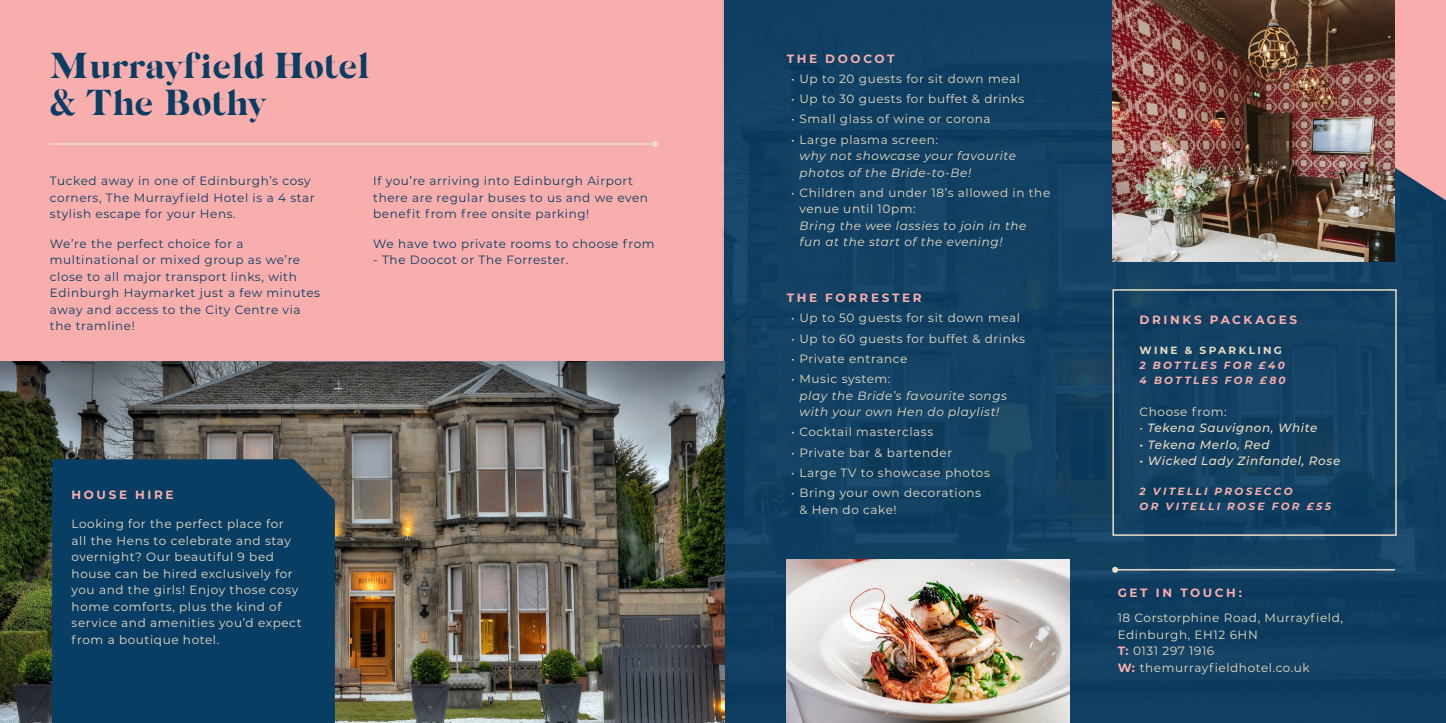
<style>
.page{position:relative;width:1446px;height:723px;background:#f8aeac}
.page>*{position:absolute;margin:0;border:0;box-sizing:border-box;transform-origin:0 0}
.Body_Copy{font:900 36px/37.5px "Silk Serif";color:#083d64}
.Body_Copy-2{font:12px/16.5px "Montserrat";letter-spacing:.05em;color:#eaddc4}
.Body_Copy-3{font:12px/16.5px "Montserrat";letter-spacing:.05em;color:#083d64}
.t1{font:italic 12px/16.5px "Montserrat";letter-spacing:.05em;color:#eaddc4}
.Body_Copy-4{font:italic 500 12px "Montserrat";letter-spacing:.05em;color:#eaddc4}
.Body_Copy-5{font:700 12px "Montserrat";letter-spacing:.22em;color:#f8aeac}
.Subheading{font:700 12px "Montserrat";letter-spacing:.215em;color:#f8aeac}
.Body_Copy-6{font:italic 700 10.5px/15px "Montserrat";letter-spacing:.215em;color:#f8aeac}
.s1{font-style:normal}
.s2{font-style:normal;color:#eaddc4}
.s3{font-weight:400;font-style:normal}
.s4{font-weight:700;color:#f8aeac}
</style>
<div class="page">
<img style="left:722px;top:0;width:724px;height:723px">
<svg style="left:1395px;top:0;width:51px;height:200px"></svg>
<img style="left:0;top:361px;width:724px;height:362px">
<hr style="left:50px;top:143px;width:605px;height:2px;background:#eaddc4">
<svg style="left:652px;top:141px;width:6px;height:6px"></svg>
<div style="left:52px;top:459px;width:283px;height:264px;background:#083d64"></div>
<hr style="left:1115px;top:569px;width:280px;height:1px;background:#eaddc4">
<svg style="left:1112px;top:567px;width:6px;height:6px"></svg>
<img style="left:1112px;top:0;width:283px;height:261px">
<img style="left:787px;top:559px;width:282px;height:164px">
<div style="left:1112px;top:289px;width:284px;height:247px;border:2px solid #eaddc4"></div>
<p class="Body_Copy" style="left:50px;top:47px;width:321px">Murrayfield Hotel &amp; The Bothy</p>
<p class="Body_Copy-5" style="left:787px;top:50px;width:109px">THE DOOCOT</p>
<p class="Body_Copy-2" style="left:791px;top:70px;width:230px">• Up to 20 guests for sit down meal</p>
<p class="Body_Copy-2" style="left:791px;top:90px;width:235px">• Up to 30 guests for buffet &amp; drinks</p>
<p class="Body_Copy-2" style="left:791px;top:110px;width:201px">• Small glass of wine or corona</p>
<p class="t1" style="left:799px;top:131px;width:218px;text-indent:-8px"><span class="s1">• Large plasma screen:<br></span>why not showcase your favourite photos of the Bride-to-Be!</p>
<p class="t1" style="left:799px;top:184px;width:252px;text-indent:-8px"><span class="s1">• Children and under 18’s allowed in the venue until 10pm:<br></span>Bring the wee lassies to join in the fun at the start of the evening!</p>
<p class="Body_Copy-3" style="left:50px;top:172px;width:266px">Tucked away in one of Edinburgh’s cosy corners, The Murrayfield Hotel is a 4 star stylish escape for your Hens.</p>
<p class="Body_Copy-3" style="left:50px;top:235px;width:272px">We’re the perfect choice for a multinational or mixed group as we’re close to all major transport links, with<br>Edinburgh Haymarket just a few minutes away and access to the City Centre via the tramline!</p>
<p class="Body_Copy-3" style="left:373px;top:172px;width:276px">If you’re arriving into Edinburgh Airport there are regular buses to us and we even benefit from free onsite parking!</p>
<p class="Body_Copy-3" style="left:373px;top:235px;width:283px">We have two private rooms to choose from</p>
<p class="Body_Copy-3" style="left:373px;top:251px;width:197px">- The Doocot or The Forrester.</p>
<p class="Body_Copy-5" style="left:787px;top:289px;width:136px">THE FORRESTER</p>
<p class="Body_Copy-2" style="left:791px;top:309px;width:230px">• Up to 50 guests for sit down meal</p>
<p class="Body_Copy-2" style="left:791px;top:330px;width:235px">• Up to 60 guests for buffet &amp; drinks</p>
<p class="Body_Copy-2" style="left:791px;top:350px;width:118px">• Private entrance</p>
<p class="t1" style="left:799px;top:370px;width:209px;text-indent:-8px"><span class="s1">• Music system:<br></span>play the Bride’s favourite songs with your own Hen do playlist!</p>
<p class="Body_Copy-2" style="left:791px;top:423px;width:144px">• Cocktail masterclass</p>
<p class="Body_Copy-2" style="left:791px;top:444px;width:163px">• Private bar &amp; bartender</p>
<p class="Body_Copy-2" style="left:791px;top:464px;width:200px">• Large TV to showcase photos</p>
<p class="Body_Copy-2" style="left:799px;top:484px;width:183px;text-indent:-8px">• Bring your own decorations &amp; Hen do cake!</p>
<p class="Body_Copy-5" style="left:72px;top:486px;width:103px">HOUSE HIRE</p>
<p class="Body_Copy-2" style="left:72px;top:515px;width:231px">Looking for the perfect place for<br>all the Hens to celebrate and stay overnight? Our beautiful 9 bed house can be hired exclusively for you and the girls! Enjoy those cosy home comforts, plus the kind of service and amenities you’d expect from a boutique hotel.</p>
<p class="Body_Copy-5" style="left:1139px;top:311px;width:159px">DRINKS PACKAGES</p>
<p class="Body_Copy-6" style="left:1139px;top:342px;width:148px"><span class="s2">WINE &amp; SPARKLING<br></span>2 BOTTLES FOR £40<br>4 BOTTLES FOR £80</p>
<p class="Body_Copy-2" style="left:1139px;top:403px;width:89px">Choose from:</p>
<p class="Body_Copy-4" style="left:1139px;top:420px;width:179px"><span class="s3">•</span> Tekena Sauvignon, White</p>
<p class="Body_Copy-4" style="left:1139px;top:436px;width:132px">• Tekena Merlo, Red</p>
<p class="Body_Copy-4" style="left:1139px;top:453px;width:202px">• Wicked Lady Zinfandel, Rose</p>
<p class="Body_Copy-6" style="left:1139px;top:483px;width:193px">2 VITELLI PROSECCO<br>OR VITELLI ROSE FOR £55</p>
<p class="Subheading" style="left:1117px;top:584px;width:126px">GET IN TOUCH:</p>
<p class="Body_Copy-2" style="left:1117px;top:609px;width:227px">18 Corstorphine Road, Murrayfield,<br>Edinburgh, EH12 6HN<br><span class="s4">T:</span> 0131 297 1916<br><span class="s4">W:</span> themurrayfieldhotel.co.uk</p>
</div>
